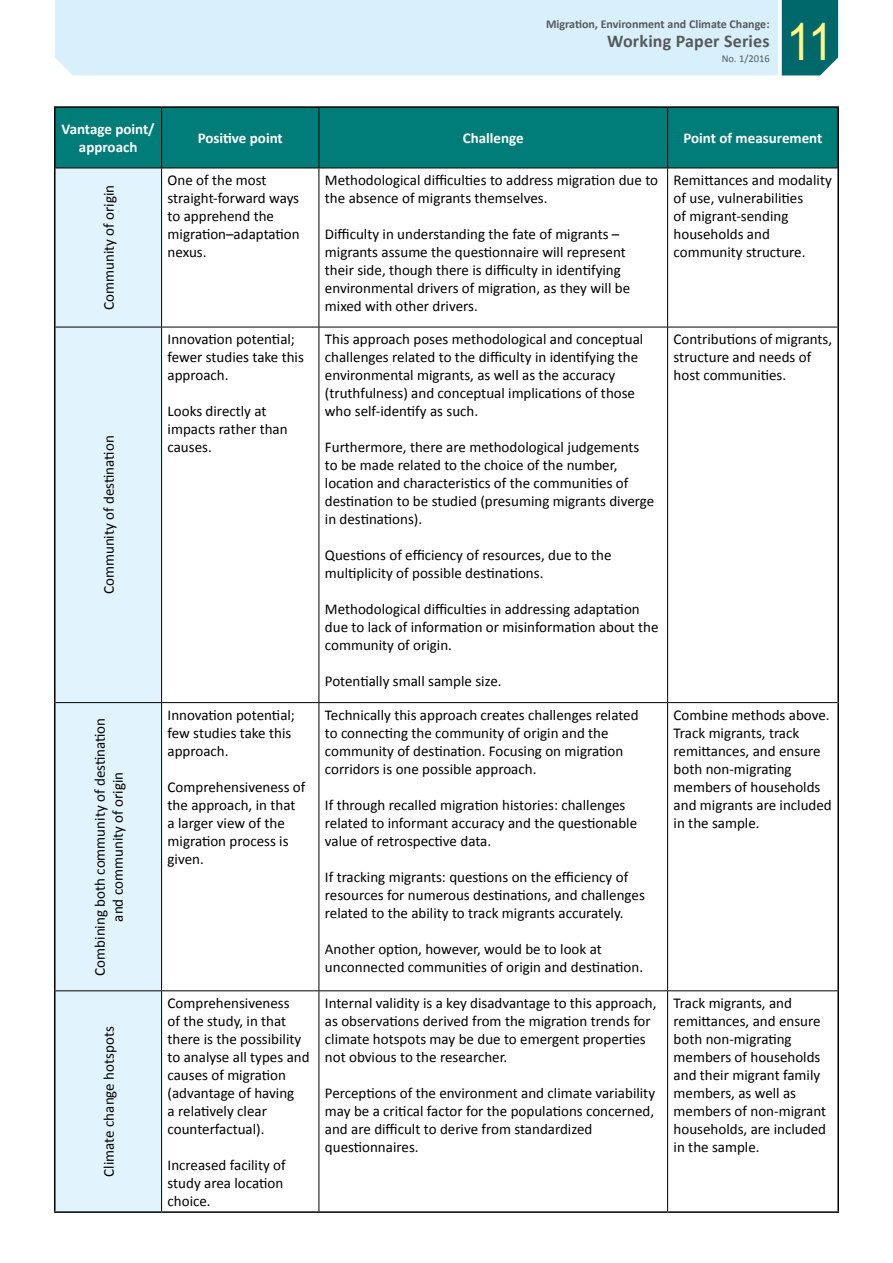
<style>
.page{position:relative;width:893px;height:1263px;background:#fff}
.page>*{position:absolute;margin:0;border:0;box-sizing:border-box;transform-origin:0 0}
.t1{font:51.75px "Arial";color:#fff685;scale:.87 1}
.t2{font:700 18px "Calibri";letter-spacing:.01em;color:#58595b}
.t3{font:15px/18px "Calibri";color:#000}
.t4{font:700 15px/18px "Calibri";color:#fff;text-align:center}
.t5{font:700 12px "Calibri";color:#58595b}
.t6{font:10.5px "Calibri";color:#58595b}
</style>
<div class="page">
<div style="left:55px;top:0;width:723px;height:75px;background:#d7f0fc"></div>
<div style="left:782px;top:0;width:56px;height:75px;background:#00676b"></div>
<div style="left:56px;top:108px;width:781px;height:60px;background:#007c79"></div>
<div style="left:56px;top:169px;width:105px;height:1042px;background:#e1f4fd"></div>
<hr style="left:54px;top:106px;width:108px;height:2px;background:#000">
<hr style="left:54px;top:108px;width:2px;height:60px;background:#000">
<hr style="left:162px;top:106px;width:157px;height:2px;background:#000">
<hr style="left:319px;top:106px;width:349px;height:2px;background:#000">
<hr style="left:668px;top:106px;width:171px;height:2px;background:#000">
<hr style="left:837px;top:108px;width:2px;height:60px;background:#000">
<hr style="left:54px;top:168px;width:2px;height:159px;background:#000">
<hr style="left:837px;top:168px;width:2px;height:159px;background:#000">
<hr style="left:54px;top:327px;width:2px;height:376px;background:#000">
<hr style="left:837px;top:327px;width:2px;height:376px;background:#000">
<hr style="left:54px;top:703px;width:2px;height:288px;background:#000">
<hr style="left:837px;top:703px;width:2px;height:288px;background:#000">
<hr style="left:54px;top:991px;width:2px;height:220px;background:#000">
<hr style="left:837px;top:991px;width:2px;height:220px;background:#000">
<hr style="left:54px;top:1211px;width:108px;height:2px;background:#000">
<hr style="left:162px;top:1211px;width:157px;height:2px;background:#000">
<hr style="left:319px;top:1211px;width:349px;height:2px;background:#000">
<hr style="left:668px;top:1211px;width:171px;height:2px;background:#000">
<hr style="left:161px;top:108px;width:1px;height:60px;background:#000">
<hr style="left:319px;top:108px;width:1px;height:60px;background:#000">
<hr style="left:667px;top:108px;width:1px;height:60px;background:#000">
<hr style="left:56px;top:168px;width:106px;height:1px;background:#000">
<hr style="left:162px;top:168px;width:157px;height:1px;background:#000">
<hr style="left:319px;top:168px;width:349px;height:1px;background:#000">
<hr style="left:668px;top:168px;width:169px;height:1px;background:#000">
<hr style="left:161px;top:168px;width:1px;height:159px;background:#000">
<hr style="left:319px;top:168px;width:1px;height:159px;background:#000">
<hr style="left:667px;top:168px;width:1px;height:159px;background:#000">
<hr style="left:56px;top:327px;width:106px;height:1px;background:#000">
<hr style="left:162px;top:327px;width:157px;height:1px;background:#000">
<hr style="left:161px;top:327px;width:1px;height:375px;background:#000">
<hr style="left:319px;top:327px;width:349px;height:1px;background:#000">
<hr style="left:319px;top:327px;width:1px;height:375px;background:#000">
<hr style="left:668px;top:327px;width:169px;height:1px;background:#000">
<hr style="left:667px;top:327px;width:1px;height:375px;background:#000">
<hr style="left:56px;top:702px;width:106px;height:1px;background:#000">
<hr style="left:162px;top:702px;width:157px;height:1px;background:#000">
<hr style="left:161px;top:703px;width:1px;height:287px;background:#000">
<hr style="left:319px;top:702px;width:349px;height:1px;background:#000">
<hr style="left:319px;top:703px;width:1px;height:287px;background:#000">
<hr style="left:668px;top:702px;width:169px;height:1px;background:#000">
<hr style="left:667px;top:703px;width:1px;height:287px;background:#000">
<hr style="left:56px;top:990px;width:106px;height:1px;background:#000">
<hr style="left:162px;top:990px;width:157px;height:1px;background:#000">
<hr style="left:161px;top:991px;width:1px;height:220px;background:#000">
<hr style="left:319px;top:990px;width:349px;height:1px;background:#000">
<hr style="left:319px;top:991px;width:1px;height:220px;background:#000">
<hr style="left:668px;top:990px;width:169px;height:1px;background:#000">
<hr style="left:667px;top:991px;width:1px;height:220px;background:#000">
<p class="t5" style="left:546px;top:16px;width:225px">Migration, Environment and Climate Change:</p>
<p class="t2" style="left:607px;top:30px;width:164px">Working Paper Series</p>
<p class="t6" style="left:722px;top:52px;width:50px">No. 1/2016</p>
<h1 class="t1" style="left:787px;top:7px;width:55px">11</h1>
<p class="t4" style="left:62px;top:120px;width:95px">Vantage point/ approach</p>
<p class="t4" style="left:198px;top:129px;width:87px">Positive point</p>
<p class="t4" style="left:463px;top:129px;width:62px">Challenge</p>
<p class="t4" style="left:683px;top:129px;width:140px">Point of measurement</p>
<p class="t3" style="left:100px;top:310px;width:127px;rotate:-90deg">Community of origin</p>
<p class="t3" style="left:168px;top:171px;width:134px">One of the most straight-forward ways to apprehend the migration–adaptation nexus.</p>
<p class="t3" style="left:325px;top:171px;width:335px">Methodological difficulties to address migration due to the absence of migrants themselves.</p>
<p class="t3" style="left:674px;top:171px;width:160px">Remittances and modality of use, vulnerabilities<br>of migrant-sending households and community structure.</p>
<p class="t3" style="left:325px;top:225px;width:307px">Difficulty in understanding the fate of migrants – migrants assume the questionnaire will represent their side, though there is difficulty in identifying environmental drivers of migration, as they will be mixed with other drivers.</p>
<p class="t3" style="left:100px;top:594px;width:160px;rotate:-90deg">Community of destination</p>
<p class="t3" style="left:168px;top:330px;width:138px">Innovation potential; fewer studies take this approach.</p>
<p class="t3" style="left:168px;top:402px;width:122px">Looks directly at impacts rather than causes.</p>
<p class="t3" style="left:91px;top:976px;width:259px;text-align:center;rotate:-90deg">Combining both community of destination and community of origin</p>
<p class="t3" style="left:168px;top:706px;width:129px">Innovation potential; few studies take this approach.</p>
<p class="t3" style="left:168px;top:778px;width:139px">Comprehensiveness of the approach, in that a larger view of the migration process is given.</p>
<p class="t3" style="left:100px;top:1176px;width:152px;rotate:-90deg">Climate change hotspots</p>
<p class="t3" style="left:168px;top:994px;width:144px">Comprehensiveness<br>of the study, in that there is the possibility to analyse all types and causes of migration (advantage of having<br>a relatively clear counterfactual).</p>
<p class="t3" style="left:168px;top:1156px;width:120px">Increased facility of study area location choice.</p>
<p class="t3" style="left:325px;top:330px;width:320px">This approach poses methodological and conceptual challenges related to the difficulty in identifying the environmental migrants, as well as the accuracy (truthfulness) and conceptual implications of those who self-identify as such.</p>
<p class="t3" style="left:325px;top:438px;width:331px">Furthermore, there are methodological judgements to be made related to the choice of the number, location and characteristics of the communities of destination to be studied (presuming migrants diverge in destinations).</p>
<p class="t3" style="left:325px;top:546px;width:288px">Questions of efficiency of resources, due to the multiplicity of possible destinations.</p>
<p class="t3" style="left:325px;top:600px;width:335px">Methodological difficulties in addressing adaptation due to lack of information or misinformation about the community of origin.</p>
<p class="t3" style="left:325px;top:672px;width:178px">Potentially small sample size.</p>
<p class="t3" style="left:325px;top:706px;width:315px">Technically this approach creates challenges related to connecting the community of origin and the community of destination. Focusing on migration corridors is one possible approach.</p>
<p class="t3" style="left:325px;top:796px;width:314px">If through recalled migration histories: challenges related to informant accuracy and the questionable value of retrospective data.</p>
<p class="t3" style="left:325px;top:868px;width:321px">If tracking migrants: questions on the efficiency of resources for numerous destinations, and challenges related to the ability to track migrants accurately.</p>
<p class="t3" style="left:325px;top:940px;width:320px">Another option, however, would be to look at unconnected communities of origin and destination.</p>
<p class="t3" style="left:325px;top:994px;width:333px">Internal validity is a key disadvantage to this approach, as observations derived from the migration trends for climate hotspots may be due to emergent properties not obvious to the researcher.</p>
<p class="t3" style="left:325px;top:1084px;width:332px">Perceptions of the environment and climate variability may be a critical factor for the populations concerned, and are difficult to derive from standardized questionnaires.</p>
<p class="t3" style="left:674px;top:330px;width:160px">Contributions of migrants, structure and needs of host communities.</p>
<p class="t3" style="left:674px;top:706px;width:160px">Combine methods above.<br>Track migrants, track remittances, and ensure both non-migrating members of households and migrants are included in the sample.</p>
<p class="t3" style="left:674px;top:994px;width:154px">Track migrants, and remittances, and ensure both non-migrating members of households and their migrant family members, as well as members of non-migrant households, are included in the sample.</p>
</div>
